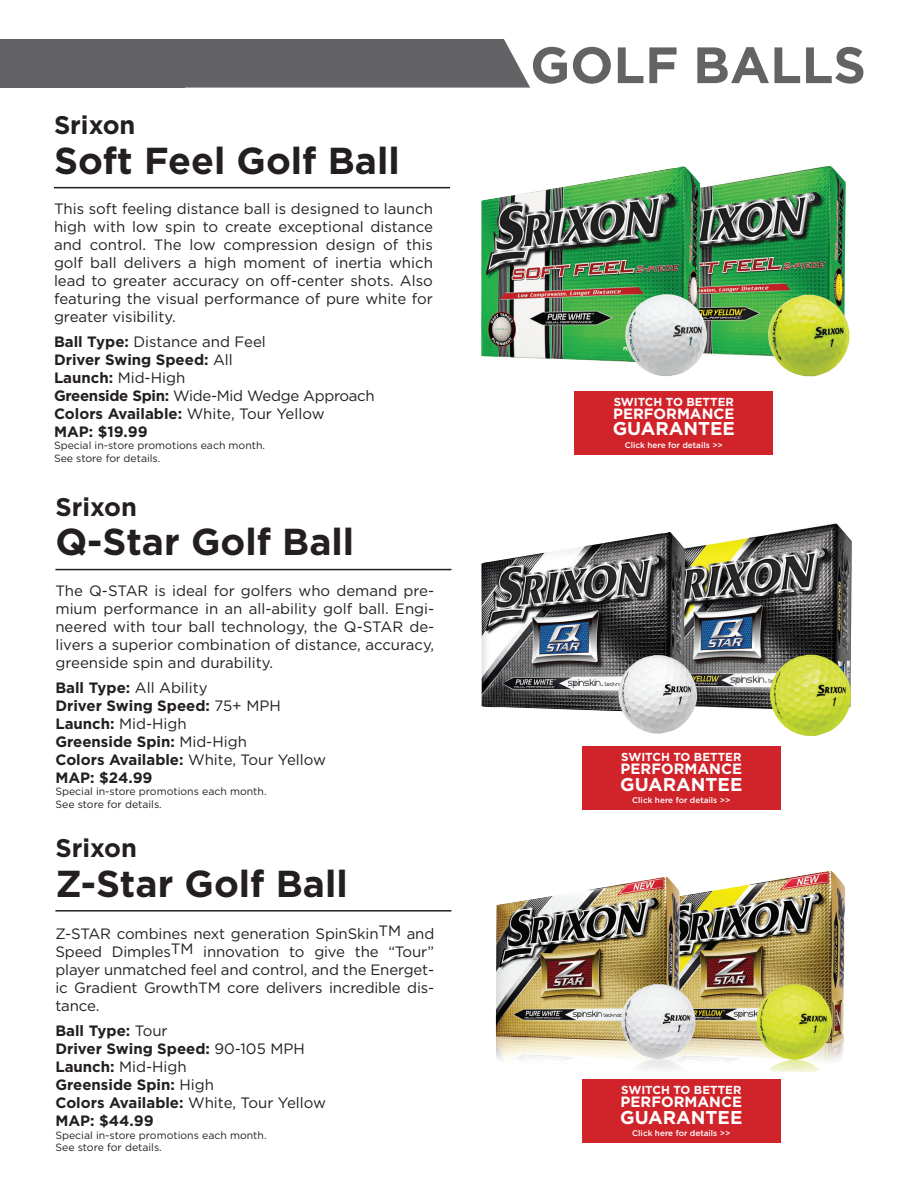
<style>
.page{position:relative;width:918px;height:1188px;background:#fff}
.page>*{position:absolute;margin:0;border:0;box-sizing:border-box;transform-origin:0 0}
.t1{font:700 51px "Gotham HTF";color:#636366}
.t2{font:700 37.5px "Gotham HTF";color:#231f20}
.t3{font:700 25.5px "Gotham HTF";color:#231f20}
.t4{font:700 18.6px "Gotham HTF";color:#fff}
.t5{font:15px/18px "Gotham HTF";color:#231f20;text-align:justify}
.t6{font:700 15px "Gotham HTF";color:#231f20}
.t7{font:15px "Gotham HTF";letter-spacing:-.02em;color:#231f20}
.t8{font:700 14.85px "Gotham HTF";color:#fff}
.t9{font:700 11.7px "Gotham HTF";color:#fff}
.t10{font:10.5px "Gotham HTF";color:#231f20}
.t11{font:500 8.25px "Gotham HTF";color:#fff}
.s1{font-weight:700}
.s2{font-weight:400}
</style>
<div class="page">
<div style="left:184px;top:39px;width:346px;height:49px;background:#636366"></div>
<div style="left:0;top:39px;width:184px;height:49px;background:#636366"></div>
<img style="left:664px;top:871px;width:166px;height:191px">
<img style="left:685px;top:523px;width:167px;height:186px">
<img style="left:769px;top:655px;width:83px;height:81px">
<img style="left:496px;top:877px;width:170px;height:183px">
<img style="left:621px;top:984px;width:75px;height:96px">
<img style="left:481px;top:532px;width:204px;height:179px">
<img style="left:617px;top:655px;width:81px;height:79px">
<img style="left:756px;top:984px;width:77px;height:88px">
<hr style="left:55px;top:569px;width:396px;height:1px;background:#231f20">
<hr style="left:55px;top:910px;width:396px;height:2px;background:#231f20">
<div style="left:582px;top:1080px;width:199px;height:63px;background:#d1232a"></div>
<div style="left:582px;top:747px;width:199px;height:63px;background:#d1232a"></div>
<img style="left:700px;top:165px;width:146px;height:191px">
<img style="left:768px;top:295px;width:82px;height:82px">
<img style="left:481px;top:166px;width:219px;height:196px">
<img style="left:622px;top:294px;width:86px;height:82px">
<hr style="left:54px;top:187px;width:396px;height:1px;background:#231f20">
<div style="left:575px;top:391px;width:198px;height:63px;background:#d1232a"></div>
<p class="t3" style="left:54px;top:110px;width:83px">Srixon</p>
<p class="t2" style="left:54px;top:139px;width:347px">Soft Feel Golf Ball</p>
<p class="t5" style="left:54px;top:199px;width:380px">This soft feeling distance ball is designed to launch high with low spin to create exceptional distance and control. The low compression design of this golf ball delivers a high moment of inertia which lead to greater accuracy on off-center shots. Also featuring the visual performance of pure white for greater visibility.</p>
<p class="t5" style="left:54px;top:332px;width:213px"><span class="s1">Ball Type:</span> Distance and Feel</p>
<p class="t6" style="left:54px;top:351px;width:180px">Driver Swing Speed: <span class="s2">All</span></p>
<p class="t5" style="left:54px;top:368px;width:133px"><span class="s1">Launch:</span> Mid-High</p>
<p class="t7" style="left:54px;top:387px;width:322px"><span class="s1">Greenside Spin:</span> Wide-Mid Wedge Approach</p>
<p class="t6" style="left:54px;top:405px;width:272px">Colors Available: <span class="s2">White, Tour Yellow</span></p>
<p class="t6" style="left:54px;top:423px;width:95px">MAP: $19.99</p>
<p class="t10" style="left:54px;top:440px;width:213px">Special in-store promotions each month.</p>
<p class="t10" style="left:54px;top:452px;width:108px">See store for details.</p>
<p class="t3" style="left:55px;top:492px;width:83px">Srixon</p>
<p class="t2" style="left:55px;top:520px;width:300px">Q-Star Golf Ball</p>
<p class="t5" style="left:55px;top:581px;width:380px">The Q-STAR is ideal for golfers who demand pre&shy;mium performance in an all-ability golf ball. Engi&shy;neered with tour ball technology, the Q-STAR de&shy;livers a superior combination of distance, accuracy, greenside spin and durability.</p>
<p class="t5" style="left:55px;top:678px;width:154px"><span class="s1">Ball Type:</span> All Ability</p>
<p class="t6" style="left:55px;top:697px;width:227px">Driver Swing Speed: <span class="s2">75+ MPH</span></p>
<p class="t5" style="left:55px;top:714px;width:133px"><span class="s1">Launch:</span> Mid-High</p>
<p class="t6" style="left:55px;top:733px;width:193px">Greenside Spin: <span class="s2">Mid-High</span></p>
<p class="t6" style="left:55px;top:751px;width:272px">Colors Available: <span class="s2">White, Tour Yellow</span></p>
<p class="t6" style="left:55px;top:769px;width:99px">MAP: $24.99</p>
<p class="t10" style="left:55px;top:786px;width:213px">Special in-store promotions each month.</p>
<p class="t10" style="left:55px;top:798px;width:108px">See store for details.</p>
<p class="t3" style="left:55px;top:833px;width:83px">Srixon</p>
<p class="t2" style="left:55px;top:862px;width:294px">Z-Star Golf Ball</p>
<p class="t5" style="left:55px;top:925px;width:380px">Z-STAR combines next generation SpinSkinTM and Speed DimplesTM innovation to give the “Tour” player unmatched feel and control, and the Energet&shy;ic Gradient GrowthTM core delivers incredible dis&shy;tance.</p>
<p class="t6" style="left:55px;top:1022px;width:114px">Ball Type: <span class="s2">Tour</span></p>
<p class="t6" style="left:55px;top:1040px;width:251px">Driver Swing Speed: <span class="s2">90-105 MPH</span></p>
<p class="t5" style="left:55px;top:1058px;width:133px"><span class="s1">Launch:</span> Mid-High</p>
<p class="t6" style="left:55px;top:1076px;width:160px">Greenside Spin: <span class="s2">High</span></p>
<p class="t6" style="left:55px;top:1094px;width:272px">Colors Available: <span class="s2">White, Tour Yellow</span></p>
<p class="t6" style="left:55px;top:1112px;width:100px">MAP: $44.99</p>
<p class="t10" style="left:55px;top:1129px;width:213px">Special in-store promotions each month.</p>
<p class="t10" style="left:55px;top:1142px;width:108px">See store for details.</p>
<p class="t1" style="left:530px;top:36px;width:337px">GOLF BALLS</p>
<p class="t9" style="left:614px;top:395px;width:122px">SWITCH TO BETTER</p>
<p class="t8" style="left:613px;top:405px;width:123px">PERFORMANCE</p>
<p class="t4" style="left:613px;top:418px;width:124px">GUARANTEE</p>
<p class="t11" style="left:625px;top:440px;width:100px">Click here for details &gt;&gt;</p>
<p class="t9" style="left:621px;top:750px;width:122px">SWITCH TO BETTER</p>
<p class="t8" style="left:621px;top:760px;width:123px">PERFORMANCE</p>
<p class="t4" style="left:620px;top:773px;width:124px">GUARANTEE</p>
<p class="t11" style="left:632px;top:795px;width:100px">Click here for details &gt;&gt;</p>
<p class="t9" style="left:621px;top:1083px;width:122px">SWITCH TO BETTER</p>
<p class="t8" style="left:621px;top:1093px;width:123px">PERFORMANCE</p>
<p class="t4" style="left:620px;top:1106px;width:124px">GUARANTEE</p>
<p class="t11" style="left:632px;top:1128px;width:100px">Click here for details &gt;&gt;</p>
</div>
